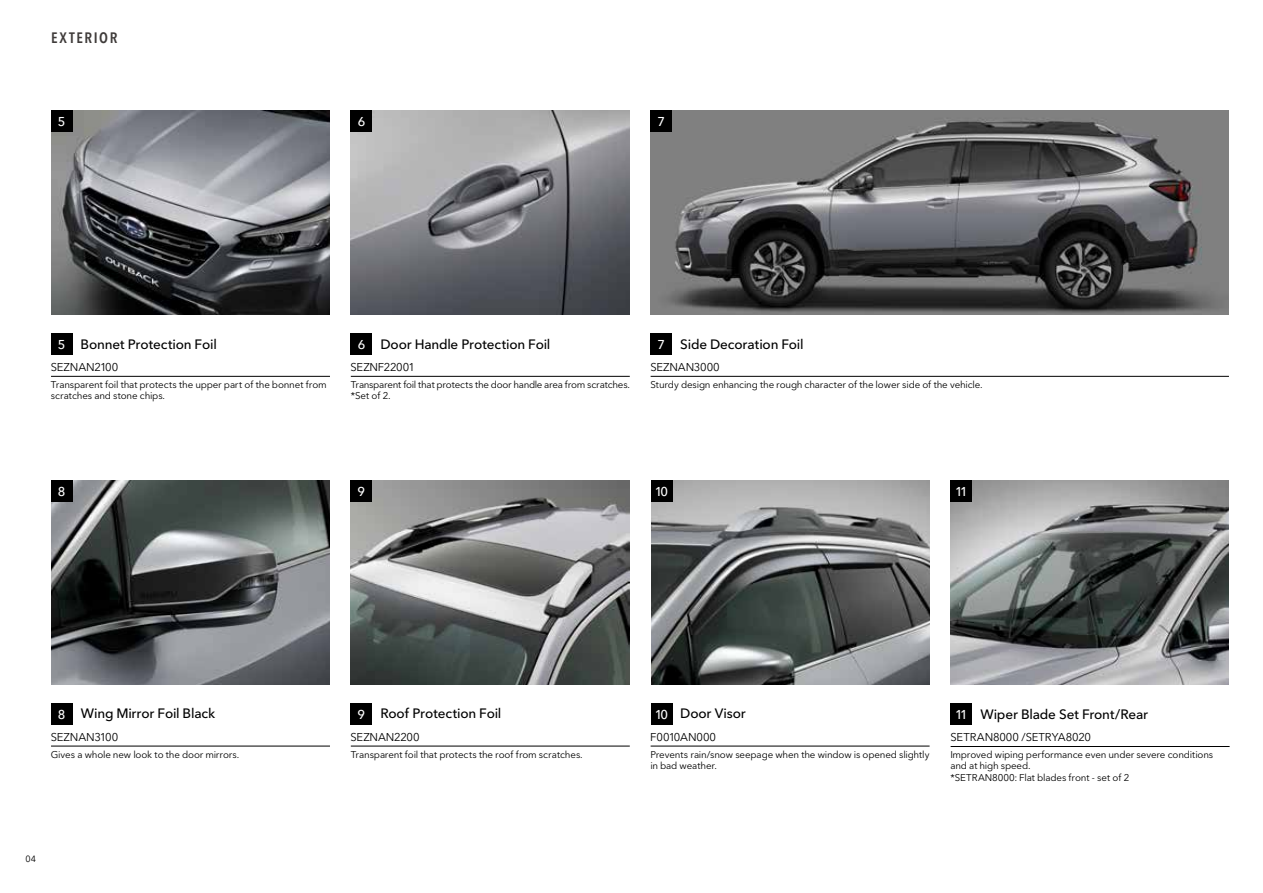
<style>
.page{position:relative;width:1263px;height:893px;background:#fff}
.page>*{position:absolute;margin:0;border:0;box-sizing:border-box;transform-origin:0 0}
.t1{font:600 condensed 15px "Avenir Next LT Pro";letter-spacing:.105em;color:#3f3b3a}
.t2{font:500 13.5px "Avenir Next LT Pro";letter-spacing:-.015em;color:#000}
.t3{font:500 12.75px "Avenir Next LT Pro";letter-spacing:-.18em;color:#fff}
.t4{font:11.25px "Avenir Next LT Pro";letter-spacing:-.015em;color:#000}
.t5{font:9.75px/11.2px "Avenir Next LT Pro";letter-spacing:-.015em;color:#000}
.t6{font:9px "Avenir Next LT Pro";color:#000}
</style>
<div class="page">
<img style="left:950px;top:481px;width:279px;height:204px">
<img style="left:351px;top:480px;width:278px;height:205px">
<img style="left:651px;top:481px;width:278px;height:204px">
<img style="left:51px;top:480px;width:279px;height:205px">
<img style="left:51px;top:111px;width:279px;height:204px">
<img style="left:351px;top:111px;width:278px;height:204px">
<img style="left:651px;top:111px;width:578px;height:204px">
<hr style="left:51px;top:376px;width:279px;height:1px;background:#000">
<hr style="left:351px;top:376px;width:279px;height:1px;background:#000">
<hr style="left:651px;top:376px;width:578px;height:1px;background:#000">
<hr style="left:51px;top:746px;width:279px;height:1px;background:#000">
<hr style="left:351px;top:746px;width:279px;height:1px;background:#000">
<hr style="left:651px;top:746px;width:278px;height:1px;background:#000">
<hr style="left:951px;top:746px;width:278px;height:1px;background:#000">
<div style="left:51px;top:111px;width:21px;height:21px;background:#000"></div>
<div style="left:51px;top:334px;width:21px;height:21px;background:#000"></div>
<div style="left:351px;top:111px;width:21px;height:21px;background:#000"></div>
<div style="left:351px;top:334px;width:21px;height:21px;background:#000"></div>
<div style="left:651px;top:111px;width:21px;height:21px;background:#000"></div>
<div style="left:651px;top:334px;width:21px;height:21px;background:#000"></div>
<div style="left:351px;top:480px;width:21px;height:22px;background:#000"></div>
<div style="left:351px;top:703px;width:21px;height:22px;background:#000"></div>
<div style="left:51px;top:480px;width:21px;height:22px;background:#000"></div>
<div style="left:51px;top:703px;width:21px;height:22px;background:#000"></div>
<div style="left:651px;top:480px;width:21px;height:22px;background:#000"></div>
<div style="left:651px;top:703px;width:21px;height:22px;background:#000"></div>
<div style="left:951px;top:481px;width:21px;height:21px;background:#000"></div>
<div style="left:951px;top:704px;width:21px;height:21px;background:#000"></div>
<h1 class="t1" style="left:51px;top:28px;width:68px">EXTERIOR</h1>
<h3 class="t3" style="left:58px;top:114px;width:9px">5</h3>
<h3 class="t3" style="left:358px;top:114px;width:9px">6</h3>
<h3 class="t3" style="left:657px;top:114px;width:9px">7</h3>
<h2 class="t2" style="left:81px;top:336px;width:138px">Bonnet Protection Foil</h2>
<p class="t4" style="left:51px;top:360px;width:69px">SEZNAN2100</p>
<p class="t5" style="left:51px;top:379px;width:277px">Transparent foil that protects the upper part of the bonnet from scratches and stone chips.</p>
<h3 class="t3" style="left:58px;top:337px;width:9px">5</h3>
<h2 class="t2" style="left:380px;top:336px;width:172px">Door Handle Protection Foil</h2>
<p class="t4" style="left:351px;top:360px;width:66px">SEZNF22001</p>
<p class="t5" style="left:351px;top:379px;width:281px">Transparent foil that protects the door handle area from scratches. *Set of 2.</p>
<h3 class="t3" style="left:358px;top:337px;width:9px">6</h3>
<h2 class="t2" style="left:680px;top:336px;width:125px">Side Decoration Foil</h2>
<p class="t4" style="left:650px;top:360px;width:71px">SEZNAN3000</p>
<p class="t5" style="left:650px;top:379px;width:334px">Sturdy design enhancing the rough character of the lower side of the vehicle.</p>
<h3 class="t3" style="left:657px;top:337px;width:9px">7</h3>
<h3 class="t3" style="left:58px;top:483px;width:9px">8</h3>
<h3 class="t3" style="left:358px;top:483px;width:9px">9</h3>
<h3 class="t3" style="left:655px;top:483px;width:15px">10</h3>
<h3 class="t3" style="left:955px;top:484px;width:14px">11</h3>
<h2 class="t2" style="left:81px;top:705px;width:136px">Wing Mirror Foil Black</h2>
<p class="t4" style="left:51px;top:730px;width:69px">SEZNAN3100</p>
<p class="t5" style="left:51px;top:749px;width:190px">Gives a whole new look to the door mirrors.</p>
<h3 class="t3" style="left:58px;top:707px;width:9px">8</h3>
<p class="t6" style="left:26px;top:854px;width:12px">04</p>
<h2 class="t2" style="left:380px;top:705px;width:123px">Roof Protection Foil</h2>
<p class="t4" style="left:351px;top:730px;width:70px">SEZNAN2200</p>
<p class="t5" style="left:351px;top:749px;width:233px">Transparent foil that protects the roof from scratches.</p>
<h3 class="t3" style="left:358px;top:707px;width:9px">9</h3>
<h2 class="t2" style="left:680px;top:705px;width:67px">Door Visor</h2>
<p class="t4" style="left:650px;top:730px;width:67px">F0010AN000</p>
<p class="t5" style="left:650px;top:749px;width:281px">Prevents rain/snow seepage when the window is opened slightly in bad weather.</p>
<h3 class="t3" style="left:655px;top:707px;width:15px">10</h3>
<h2 class="t2" style="left:980px;top:706px;width:169px">Wiper Blade Set Front/Rear</h2>
<p class="t4" style="left:950px;top:731px;width:142px">SETRAN8000 /SETRYA8020</p>
<p class="t5" style="left:950px;top:749px;width:264px">Improved wiping performance even under severe conditions and at high speed.<br>*SETRAN8000: Flat blades front - set of 2</p>
<h3 class="t3" style="left:955px;top:707px;width:14px">11</h3>
</div>
